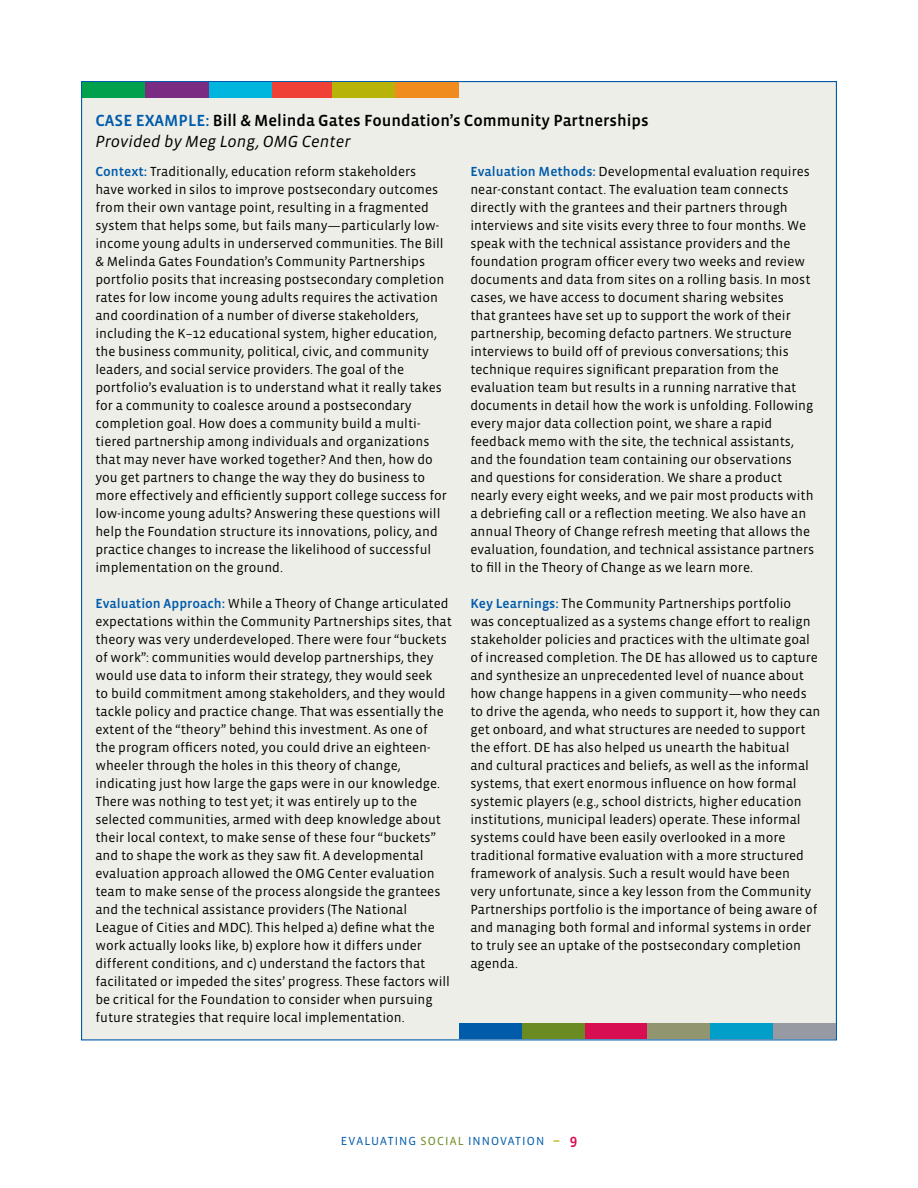
<style>
.page{position:relative;width:918px;height:1188px;background:#fff}
.page>*{position:absolute;margin:0;border:0;box-sizing:border-box;transform-origin:0 0}
.t1{font:16.5px "Vista Sans Med";color:#000}
.t2{font:italic 16.5px "Vista Sans";color:#000}
.t3{font:16.5px "Vista Sans Med";color:#005baa}
.t4{font:13.5px/18px "Vista Sans";color:#000}
.t5{font:12px "Vista Sans";letter-spacing:.09em;color:#005baa}
.s1{color:#005baa}
.s2{font-family:"Vista Sans Med";color:#005baa}
.s3{color:#6a8a22}
.s4{font-family:"Vista Sans Med";font-size:15px;color:#b8b308}
.s5{font-family:"Vista Sans Med";font-size:15px;color:#d70f52}
</style>
<div class="page">
<div style="left:81px;top:81px;width:756px;height:959px;background:#eeeee8;border:1px solid #005baa"></div>
<div style="left:270px;top:82px;width:63px;height:16px;background:#ef4135"></div>
<div style="left:333px;top:82px;width:63px;height:16px;background:#b8b308"></div>
<div style="left:208px;top:82px;width:63px;height:16px;background:#00b6de"></div>
<div style="left:82px;top:82px;width:64px;height:16px;background:#00a14d"></div>
<div style="left:396px;top:82px;width:63px;height:16px;background:#f08b1d"></div>
<div style="left:145px;top:82px;width:63px;height:16px;background:#7c2b83"></div>
<div style="left:459px;top:1024px;width:63px;height:15px;background:#005baa"></div>
<div style="left:585px;top:1024px;width:63px;height:15px;background:#d70f52"></div>
<div style="left:522px;top:1024px;width:63px;height:15px;background:#6a8a22"></div>
<div style="left:648px;top:1024px;width:62px;height:15px;background:#919570"></div>
<div style="left:710px;top:1024px;width:63px;height:15px;background:#009ec9"></div>
<div style="left:773px;top:1024px;width:63px;height:15px;background:#979aa2"></div>
<p class="t3" style="left:95px;top:112px;width:20px">Case</p>
<p class="t3" style="left:136px;top:112px;width:30px">Example</p>
<p class="t1" style="left:205px;top:112px;width:445px"><span class="s1">:</span> Bill &amp; Melinda Gates Foundation’s Community Partnerships</p>
<p class="t2" style="left:95px;top:133px;width:257px">Provided by Meg Long, OMG Center</p>
<p class="t4" style="left:95px;top:163px;width:353px"><span class="s2">Context:</span> Traditionally, education reform stakeholders have worked in silos to improve postsecondary outcomes from their own vantage point, resulting in a fragmented system that helps some, but fails many—particularly low&shy;income young adults in underserved communities. The Bill &amp; Melinda Gates Foundation’s Community Partnerships portfolio posits that increasing postsecondary completion rates for low income young adults requires the activation and coordination of a number of diverse stakeholders, including the K–12 educational system, higher education, the business community, political, civic, and community leaders, and social service providers. The goal of the portfolio’s evaluation is to understand what it really takes for a community to coalesce around a postsecondary completion goal. How does a community build a multi&shy;tiered partnership among individuals and organizations that may never have worked together? And then, how do you get partners to change the way they do business to more effectively and efficiently support college success for low-income young adults? Answering these questions will help the Foundation structure its innovations, policy, and practice changes to increase the likelihood of successful implementation on the ground.</p>
<p class="t4" style="left:95px;top:595px;width:358px"><span class="s2">Evaluation Approach:</span> While a Theory of Change articulated expectations within the Community Partnerships sites, that theory was very underdeveloped. There were four “buckets of work”: communities would develop partnerships, they would use data to inform their strategy, they would seek<br>to build commitment among stakeholders, and they would tackle policy and practice change. That was essentially the extent of the “theory” behind this investment. As one of<br>the program officers noted, you could drive an eighteen&shy;wheeler through the holes in this theory of change, indicating just how large the gaps were in our knowledge.<br>There was nothing to test yet; it was entirely up to the selected communities, armed with deep knowledge about their local context, to make sense of these four “buckets” and to shape the work as they saw fit. A developmental evaluation approach allowed the OMG Center evaluation team to make sense of the process alongside the grantees and the technical assistance providers (The National League of Cities and MDC). This helped a) define what the work actually looks like, b) explore how it differs under different conditions, and c) understand the factors that facilitated or impeded the sites’ progress. These factors will be critical for the Foundation to consider when pursuing future strategies that require local implementation.</p>
<p class="t4" style="left:470px;top:163px;width:345px"><span class="s2">Evaluation Methods:</span> Developmental evaluation requires near-constant contact. The evaluation team connects directly with the grantees and their partners through interviews and site visits every three to four months. We speak with the technical assistance providers and the foundation program officer every two weeks and review documents and data from sites on a rolling basis. I n most cases, we have access to document sharing websites<br>that grantees have set up to support the work of their partnership, becoming defacto partners. We structure interviews to build off of previous conversations; this technique requires significant preparation from the evaluation team but results in a running narrative that documents in detail how the work is unfolding. Following every major data collection point, we share a rapid feedback memo with the site, the technical assistants, and the foundation team containing our observations and questions for consideration. We share a product nearly every eight weeks, and we pair most products with a debriefing call or a reflection meeting. We also have an annual Theory of Change refresh meeting that allows the evaluation, foundation, and technical assistance partners to fill in the Theory of Change as we learn more.</p>
<p class="t4" style="left:470px;top:594px;width:352px"><span class="s2">Key Learnings:</span> The Community Partnerships portfolio<br>was conceptualized as a systems change effort to realign stakeholder policies and practices with the ultimate goal of increased completion. The DE has allowed us to capture and synthesize an unprecedented level of nuance about how change happens in a given community—who needs to drive the agenda, who needs to support it, how they can get onboard, and what structures are needed to support the effort. DE has also helped us unearth the habitual<br>and cultural practices and beliefs, as well as the informal systems, that exert enormous influence on how formal systemic players (e.g., school districts, higher education institutions, municipal leaders) operate. These informal systems could have been easily overlooked in a more traditional formative evaluation with a more structured framework of analysis. Such a result would have been<br>very unfortunate, since a key lesson from the Community Partnerships portfolio is the importance of being aware of and managing both formal and informal systems in order to truly see an uptake of the postsecondary completion agenda.</p>
<p class="t5" style="left:341px;top:1135px;width:159px">EvaluatiNG <span class="s3">Social</span> I NNOVATIO</p>
<p class="t5" style="left:536px;top:1135px;width:43px">N <span class="s4">–</span> <span class="s5">9</span></p>
</div>
